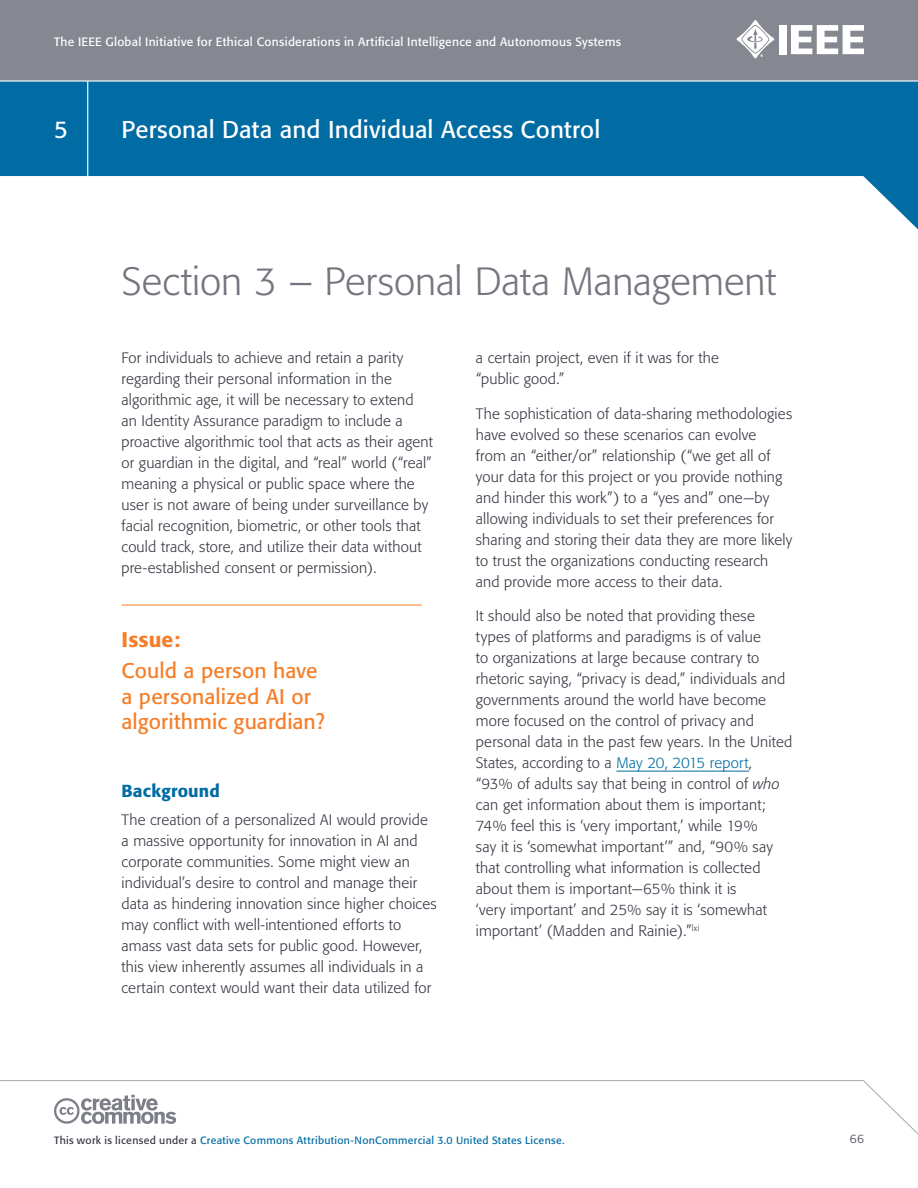
<style>
.page{position:relative;width:918px;height:1188px;background:#fff}
.page>*{position:absolute;margin:0;border:0;box-sizing:border-box;transform-origin:0 0}
.t1{font:300 39px "Formata";color:#74767f}
.t2{font:24px "Formata";letter-spacing:.005em;color:#fff}
.t3{font:21px/25.5px "Formata";letter-spacing:.005em;color:#f57e29}
.t4{font:500 21px "Formata";letter-spacing:.005em;color:#f57e29}
.t5{font:500 17.25px "Formata";letter-spacing:.01em;color:#006ca3}
.t6{font:300 15px/21px "Formata";letter-spacing:.01em;color:#343741}
.t7{font:12px "Formata";letter-spacing:.025em;color:#fff}
.t8{font:300 12px "Formata";color:#343741}
.t9{font:10.5px "Formata";letter-spacing:.03em;color:#006ca3}
.s1{color:#006ca3}
.s2{font-style:italic}
.s3{color:#343741}
</style>
<div class="page">
<div style="left:0;top:0;width:918px;height:81px;background:#868891"></div>
<svg style="left:0;top:82px;width:918px;height:147px;fill:#006ca3"></svg>
<svg style="left:0;top:1080px;width:918px;height:55px"></svg>
<hr style="left:0;top:80px;width:918px;height:2px;background:#fff">
<div style="left:779px;top:25px;width:8px;height:29px;background:#fff"></div>
<svg style="left:791px;top:25px;width:73px;height:29px"></svg>
<svg style="left:736px;top:20px;width:38px;height:38px"></svg>
<hr style="left:87px;top:81px;width:1px;height:95px;background:#fff">
<svg style="left:54px;top:1095px;width:122px;height:29px"></svg>
<hr style="left:122px;top:605px;width:300px;height:1px;background:#f57e29">
<hr style="left:616px;top:771px;width:133px;height:1px;background:#006ca3">
<p class="t7" style="left:54px;top:34px;width:568px">The IEEE Global Initiative for Ethical Considerations in Artificial Intelligence and Autonomous Systems</p>
<h2 class="t2" style="left:54px;top:115px;width:15px">5</h2>
<h2 class="t2" style="left:122px;top:115px;width:480px">Personal Data and Individual Access Control</h2>
<h1 class="t1" style="left:122px;top:258px;width:656px">Section 3 – Personal Data Management</h1>
<p class="t6" style="left:122px;top:348px;width:313px">For individuals to achieve and retain a parity regarding their personal information in the algorithmic age, it will be necessary to extend<br>an Identity Assurance paradigm to include a proactive algorithmic tool that acts as their agent or guardian in the digital, and “real” world (“real” meaning a physical or public space where the user is not aware of being under surveillance by facial recognition, biometric, or other tools that could track, store, and utilize their data without pre-established consent or permission).</p>
<h3 class="t4" style="left:122px;top:627px;width:60px">Issue:</h3>
<h3 class="t3" style="left:122px;top:658px;width:205px">Could a person have a personalized AI or algorithmic guardian?</h3>
<p class="t5" style="left:122px;top:781px;width:100px">Background</p>
<p class="t6" style="left:122px;top:810px;width:317px">The creation of a personalized AI would provide a massive opportunity for innovation in AI and corporate communities. Some might view an individual’s desire to control and manage their data as hindering innovation since higher choices may conflict with well-intentioned efforts to amass vast data sets for public good. However, this view inherently assumes all individuals in a certain context would want their data utilized for</p>
<p class="t6" style="left:476px;top:348px;width:244px">a certain project, even if it was for the “public good.”</p>
<p class="t6" style="left:476px;top:403px;width:318px">The sophistication of data-sharing methodologies have evolved so these scenarios can evolve<br>from an “either/or” relationship (“we get all of your data for this project or you provide nothing and hinder this work”) to a “yes and” one—by allowing individuals to set their preferences for sharing and storing their data they are more likely to trust the organizations conducting research and provide more access to their data.</p>
<p class="t6" style="left:476px;top:606px;width:318px">It should also be noted that providing these types of platforms and paradigms is of value<br>to organizations at large because contrary to rhetoric saying, “privacy is dead,” individuals and governments around the world have become more focused on the control of privacy and personal data in the past few years. In the United States, according to a <span class="s1">May 20, 2015 report</span>, “93% of adults say that being in control of <span class="s2">who </span>can get information about them is important; 74% feel this is ‘very important,’ while 19%<br>say it is ‘somewhat important’” and, “90% say that controlling what information is collected about them is important—65% think it is<br>‘very important’ and 25% say it is ‘somewhat important’ (Madden and Rainie).”<sup>lxi</sup></p>
<p class="t9" style="left:54px;top:1133px;width:512px"><span class="s3">This work is licensed under a</span> Creative Commons Attribution-NonCommercial 3.0 United States License.</p>
<p class="t8" style="left:850px;top:1132px;width:16px">66</p>
</div>
